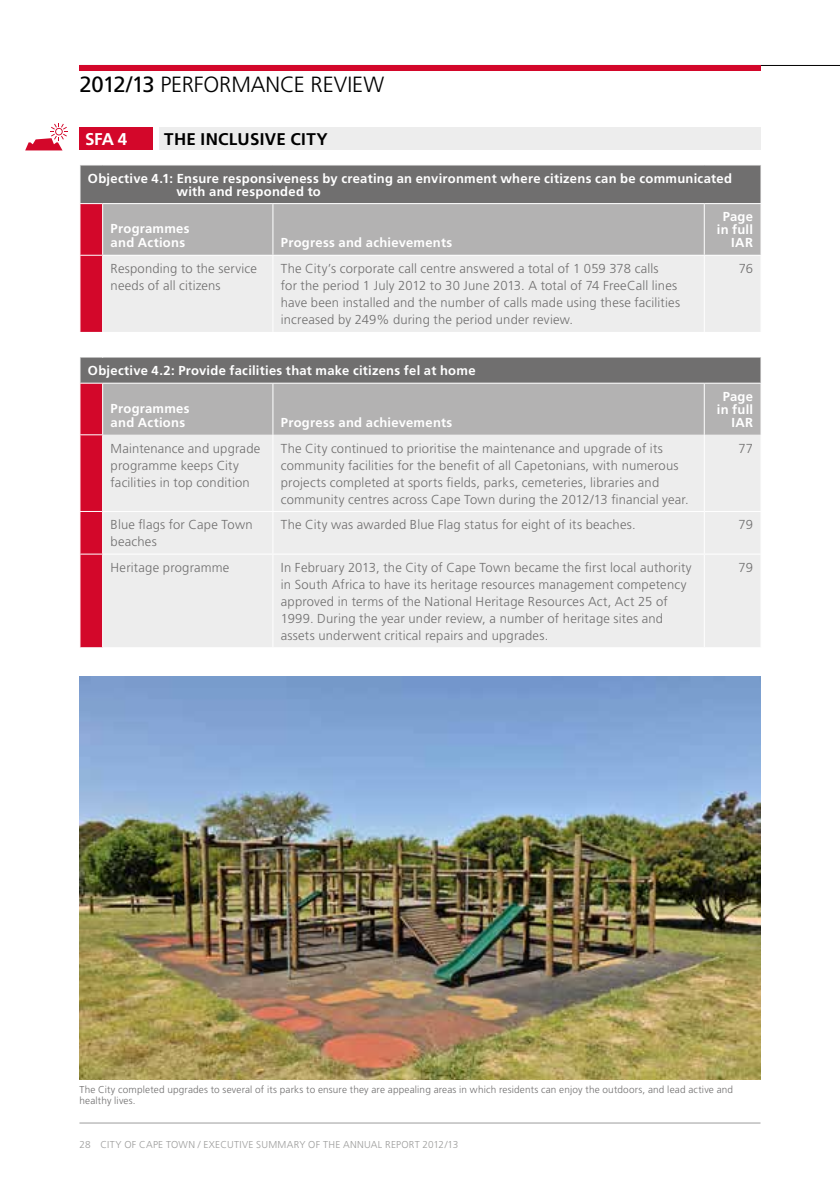
<style>
.page{position:relative;width:840px;height:1191px;background:#fff}
.page>*{position:absolute;margin:0;border:0;box-sizing:border-box;transform-origin:0 0}
.t1{font:300 22px "Frutiger LT Std";letter-spacing:-.005em;color:#000}
.t2{font:700 17px "Frutiger LT Std";letter-spacing:.015em;color:#000}
.t3{font:700 17px "Frutiger LT Std";color:#fff}
.t4{font:300 13px/17px "Frutiger LT Std";letter-spacing:.015em;color:#706f6f}
.t5{font:700 13px/13px "Frutiger LT Std";letter-spacing:.02em;color:#fff}
.t6{font:300 10px/11px "Frutiger LT Std";letter-spacing:.015em;color:#706f6f}
.t7{font:300 10px "Frutiger LT Std";letter-spacing:.025em;color:#9d9d9c}
.s1{font-weight:400}
</style>
<div class="page">
<hr style="left:79px;top:65px;width:760px;height:1px;background:#000">
<div style="left:79px;top:65px;width:681px;height:6px;background:#d3072a"></div>
<hr style="left:79px;top:1122px;width:681px;height:1px;background:#9d9d9c">
<div style="left:79px;top:128px;width:74px;height:22px;background:#d3072a"></div>
<div style="left:159px;top:128px;width:601px;height:22px;background:#ededed"></div>
<svg style="left:25px;top:123px;width:43px;height:27px"></svg>
<div style="left:80px;top:165px;width:680px;height:38px;background:#706f6f"></div>
<div style="left:103px;top:204px;width:657px;height:51px;background:#b3b2b2"></div>
<svg style="left:103px;top:256px;width:657px;height:391px;background:#dedede"></svg>
<hr style="left:272px;top:256px;width:1px;height:76px;background:#fff">
<hr style="left:703px;top:256px;width:1px;height:76px;background:#fff">
<svg style="left:760px;top:357px;width:1px;height:26px"></svg>
<hr style="left:272px;top:435px;width:1px;height:76px;background:#fff">
<hr style="left:703px;top:435px;width:1px;height:76px;background:#fff">
<hr style="left:103px;top:511px;width:170px;height:1px;background:#fff">
<hr style="left:273px;top:511px;width:430px;height:1px;background:#fff">
<hr style="left:272px;top:512px;width:1px;height:41px;background:#fff">
<hr style="left:703px;top:511px;width:58px;height:1px;background:#fff">
<hr style="left:703px;top:512px;width:1px;height:41px;background:#fff">
<hr style="left:103px;top:553px;width:170px;height:1px;background:#fff">
<hr style="left:273px;top:553px;width:430px;height:1px;background:#fff">
<hr style="left:272px;top:554px;width:1px;height:93px;background:#fff">
<hr style="left:703px;top:553px;width:58px;height:1px;background:#fff">
<hr style="left:703px;top:554px;width:1px;height:93px;background:#fff">
<hr style="left:272px;top:204px;width:1px;height:51px;background:#fff">
<hr style="left:703px;top:204px;width:1px;height:51px;background:#fff">
<hr style="left:103px;top:383px;width:170px;height:1px;background:#fff">
<hr style="left:273px;top:383px;width:430px;height:1px;background:#fff">
<hr style="left:272px;top:384px;width:1px;height:51px;background:#fff">
<hr style="left:703px;top:383px;width:58px;height:1px;background:#fff">
<hr style="left:703px;top:384px;width:1px;height:51px;background:#fff">
<svg style="left:80px;top:203px;width:23px;height:445px;background:#d22c48"></svg>
<img style="left:79px;top:676px;width:681px;height:403px">
<h1 class="t1" style="left:79px;top:72px;width:306px"><span class="s1">2012/13</span> performance review</h1>
<h2 class="t3" style="left:85px;top:129px;width:44px">SFA 4</h2>
<h2 class="t2" style="left:164px;top:129px;width:165px">The inclusive city</h2>
<p class="t5" style="left:176px;top:172px;width:556px;text-indent:-89px">Objective 4.1: E nsure responsiveness by creating an environment where citizens can be communicated with and responded to</p>
<p class="t5" style="left:110px;top:222px;width:80px;line-height:14px">Programmes and Actions</p>
<p class="t5" style="left:716px;top:210px;width:38px;text-align:center">Page in full<br>IAR</p>
<p class="t5" style="left:281px;top:236px;width:173px">Progress and achievements</p>
<p class="t4" style="left:110px;top:260px;width:148px">Responding to the service needs of all citizens</p>
<p class="t4" style="left:281px;top:260px;width:400px">The City’s corporate call centre answered a total of 1 059 378 calls<br>for the period 1 July 2012 to 30 June 2013. A total of 74 FreeCall lines have been installed and the number of calls made using these facilities increased by 249% during the period under review.</p>
<p class="t4" style="left:738px;top:260px;width:16px">76</p>
<p class="t5" style="left:88px;top:364px;width:389px">Objective 4.2: Provide facilities that make citizens fel at home</p>
<p class="t5" style="left:110px;top:401px;width:80px;line-height:14px">Programmes and Actions</p>
<p class="t5" style="left:716px;top:390px;width:38px;text-align:center">Page in full<br>IAR</p>
<p class="t5" style="left:281px;top:416px;width:173px">Progress and achievements</p>
<p class="t4" style="left:111px;top:440px;width:151px">Maintenance and upgrade programme keeps City facilities in top condition</p>
<p class="t4" style="left:281px;top:440px;width:409px">The City continued to prioritise the maintenance and upgrade of its community facilities for the benefit of all Capetonians, with numerous projects completed at sports fields, parks, cemeteries, libraries and community centres across Cape Town during the 2012/13 financial year.</p>
<p class="t4" style="left:738px;top:440px;width:16px">77</p>
<p class="t4" style="left:111px;top:516px;width:143px">Blue flags for Cape Town beaches</p>
<p class="t4" style="left:281px;top:516px;width:356px">The City was awarded Blue Flag status for eight of its beaches.</p>
<p class="t4" style="left:738px;top:516px;width:16px">79</p>
<p class="t4" style="left:111px;top:559px;width:120px">Heritage programme</p>
<p class="t4" style="left:281px;top:559px;width:412px">In February 2013, the City of Cape Town became the first local authority in South Africa to have its heritage resources management competency approved in terms of the National Heritage Resources Act, Act 25 of 1999. During the year under review, a number of heritage sites and assets underwent critical repairs and upgrades.</p>
<p class="t4" style="left:738px;top:559px;width:16px">79</p>
<p class="t6" style="left:79px;top:1084px;width:655px">The City completed upgrades to several of its parks to ensure they are appealing areas in which residents can enjoy the outdoors, and lead active and healthy lives.</p>
<p class="t7" style="left:79px;top:1139px;width:250px">28 C ITY OF CAPE TOWN / Executive Su mmary of the</p>
<p class="t7" style="left:343px;top:1139px;width:8px">annual</p>
<p class="t7" style="left:385px;top:1139px;width:7px">report</p>
<p class="t7" style="left:422px;top:1139px;width:37px">2012/13</p>
</div>
